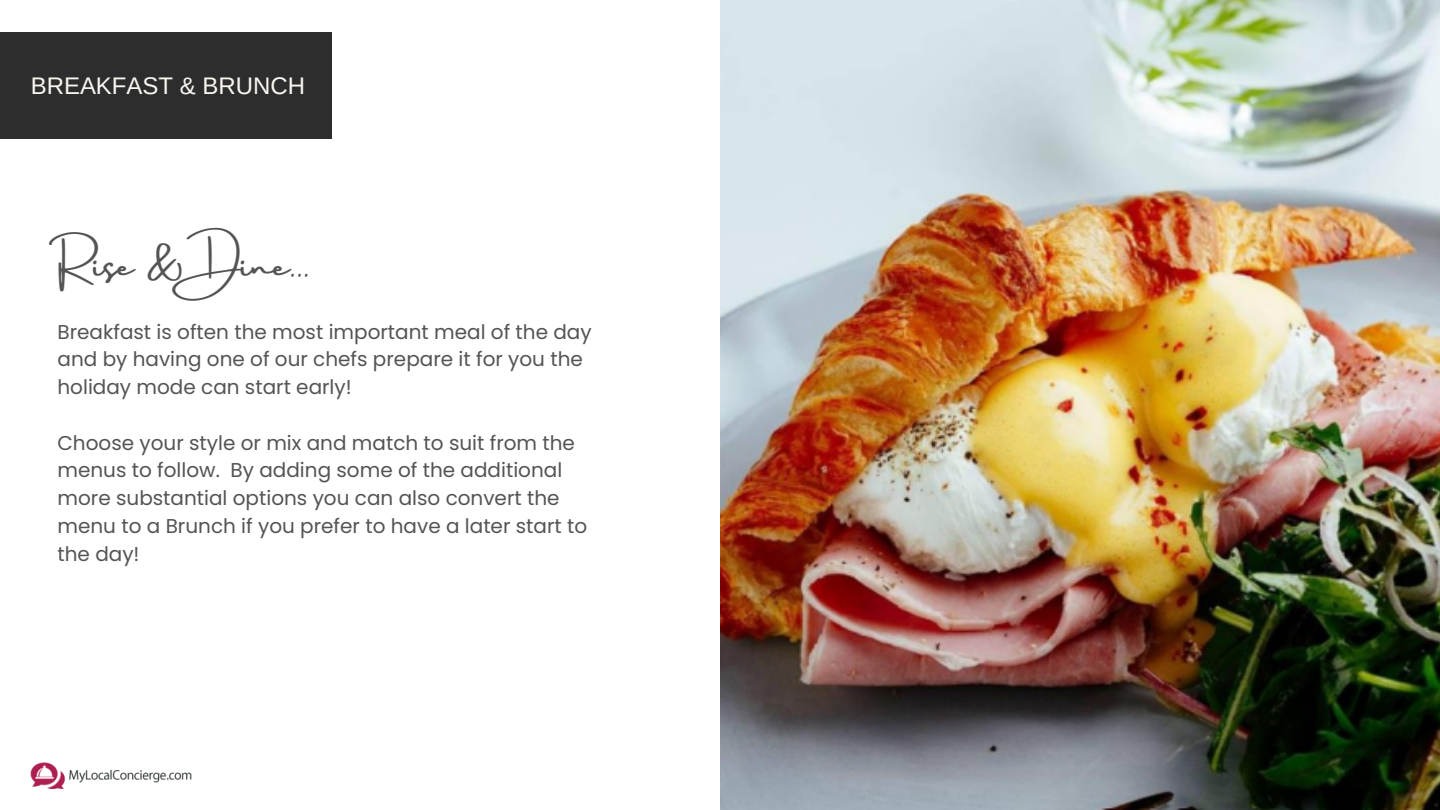
<style>
.page{position:relative;width:1440px;height:810px;background:#fff}
.page>*{position:absolute;margin:0;border:0;box-sizing:border-box;transform-origin:0 0}
.t1{font:36px "Amsterdam Three";color:#545454}
.t2{font:24px "Arimo";color:#f9f5f0}
.t3{font:20px/27.8px "Poppins";color:#545454}
</style>
<div class="page">
<div style="left:0;top:32px;width:332px;height:107px;background:#2d2d2d"></div>
<img style="left:720px;top:0;width:720px;height:810px">
<img style="left:31px;top:762px;width:161px;height:27px">
<h1 class="t2" style="left:31px;top:72px;width:276px">BREAKFAST &amp; BRUNCH</h1>
<p class="t1" style="left:58px;top:244px;width:254px">Rise &amp; Dine...</p>
<p class="t3" style="left:58px;top:318px;width:536px">Breakfast is often the most important meal of the day and by having one of our chefs prepare it for you the holiday mode can start early!</p>
<p class="t3" style="left:58px;top:429px;width:531px">Choose your style or mix and match to suit from the menus to follow. By adding some of the additional more substantial options you can also convert the menu to a Brunch if you prefer to have a later start to the day!</p>
</div>
